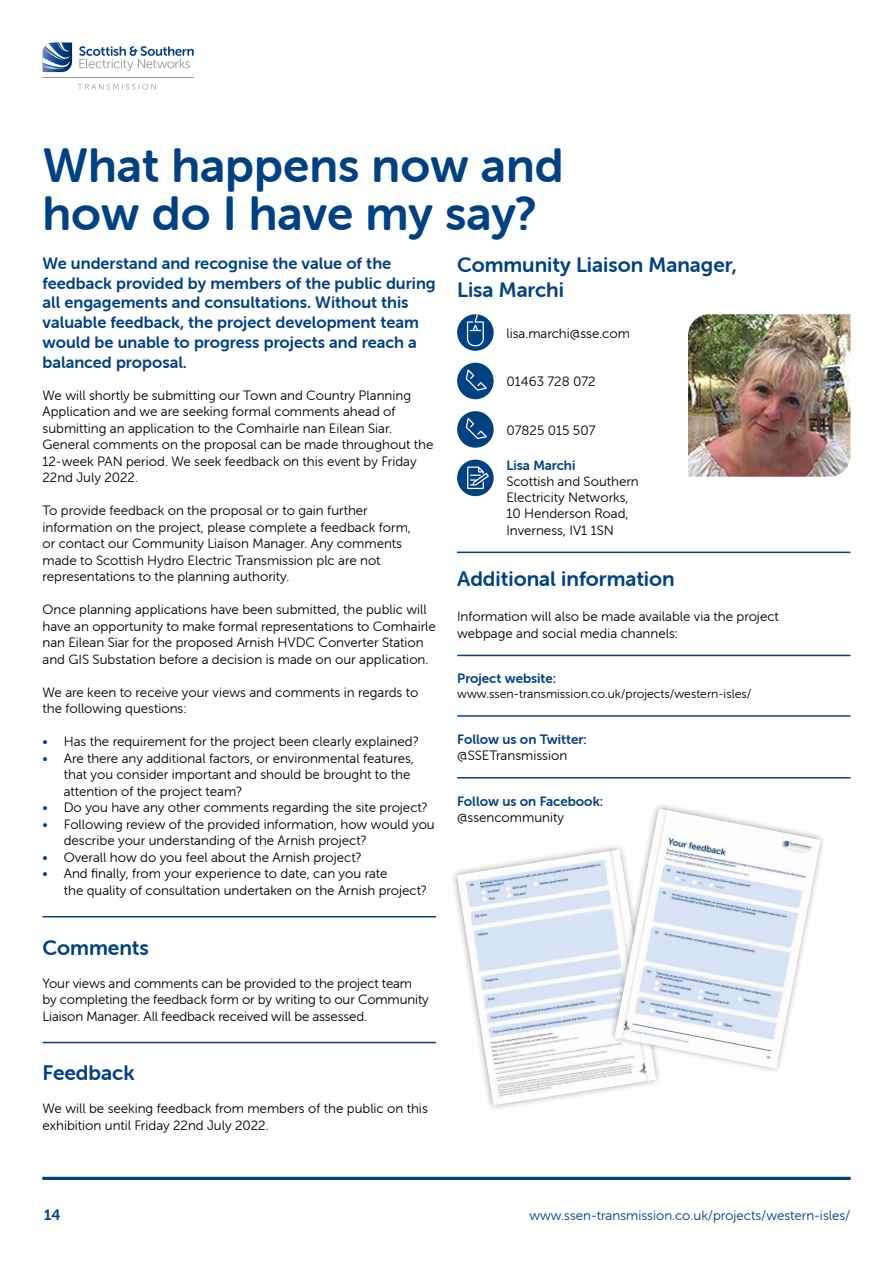
<style>
.page{position:relative;width:893px;height:1263px;background:#fff}
.page>*{position:absolute;margin:0;border:0;box-sizing:border-box;transform-origin:0 0}
.t1{font:48px/48px "Museo Sans Rounded 700";color:#004182}
.t2{font:21px "Museo Sans Rounded 700";color:#004182}
.t3{font:20.85px/25px "Museo Sans Rounded 700";color:#004182}
.t4{font:16.5px/19.8px "Museo Sans Rounded 700";color:#004182}
.t5{font:15px "Museo Sans Rounded 700";color:#004182}
.t6{font:13.5px/16.5px "Museo Sans Rounded 300";color:#000}
.t7{font:13.5px "Museo Sans Rounded 700";color:#004182}
.t8{font:13.5px "Museo Sans Rounded 300";color:#004182}
.t9{font:12.3px "Museo Sans Rounded 300";color:#000}
.s1{color:#004182}
</style>
<div class="page">
<hr style="left:43px;top:1177px;width:807px;height:3px;background:#004182">
<svg style="left:43px;top:43px;width:29px;height:29px"></svg>
<svg style="left:79px;top:46px;width:115px;height:25px"></svg>
<hr style="left:43px;top:78px;width:151px;height:1px;background:#94969a">
<svg style="left:78px;top:84px;width:78px;height:6px"></svg>
<hr style="left:457px;top:552px;width:393px;height:1px;background:#004182">
<hr style="left:457px;top:655px;width:393px;height:1px;background:#004182">
<hr style="left:457px;top:715px;width:393px;height:2px;background:#004182">
<hr style="left:457px;top:777px;width:393px;height:1px;background:#004182">
<hr style="left:43px;top:916px;width:393px;height:1px;background:#004182">
<hr style="left:43px;top:1042px;width:393px;height:1px;background:#004182">
<div style="left:457px;top:314px;width:37px;height:37px;background:#004182;border-radius:50%"></div>
<svg style="left:467px;top:314px;width:17px;height:32px"></svg>
<div style="left:457px;top:363px;width:37px;height:36px;background:#004182;border-radius:50%"></div>
<svg style="left:466px;top:369px;width:21px;height:22px"></svg>
<div style="left:457px;top:460px;width:37px;height:36px;background:#004182;border-radius:50%"></div>
<svg style="left:467px;top:467px;width:22px;height:22px"></svg>
<img style="left:688px;top:314px;width:162px;height:163px">
<div style="left:457px;top:411px;width:37px;height:37px;background:#004182;border-radius:50%"></div>
<svg style="left:466px;top:418px;width:21px;height:21px"></svg>
<img style="left:457px;top:849px;width:199px;height:256px">
<svg style="left:605px;top:805px;width:218px;height:272px"></svg>
<img style="left:615px;top:809px;width:206px;height:259px">
<h1 class="t1" style="left:43px;top:142px;width:523px">What happens now and how do I have my say?</h1>
<p class="t4" style="left:43px;top:253px;width:395px">We understand and recognise the value of the feedback provided by members of the public during all engagements and consultations. Without this valuable feedback, the project development team would be unable to progress projects and reach a balanced proposal.</p>
<p class="t6" style="left:43px;top:387px;width:392px">We will shortly be submitting our Town and Country Planning Application and we are seeking formal comments ahead of submitting an application to the Comhairle nan Eilean Siar.<br>General comments on the proposal can be made throughout the 12-week PAN period. We seek feedback on this event by Friday 22nd July 2022.</p>
<p class="t6" style="left:43px;top:502px;width:370px">To provide feedback on the proposal or to gain further information on the project, please complete a feedback form, or contact our Community Liaison Manager. Any comments made to Scottish Hydro Electric Transmission plc are not representations to the planning authority.</p>
<p class="t6" style="left:43px;top:601px;width:395px">Once planning applications have been submitted, the public will have an opportunity to make formal representations to Comhairle nan Eilean Siar for the proposed Arnish HVDC Converter Station and GIS Substation before a decision is made on our application.</p>
<p class="t6" style="left:43px;top:684px;width:377px">We are keen to receive your views and comments in regards to the following questions:</p>
<p class="t6" style="left:43px;top:733px;width:378px"><span class="s1">•</span> Has the requirement for the project been clearly explained?</p>
<p class="t6" style="left:64px;top:750px;width:352px;text-indent:-21px"><span class="s1">•</span> Are there any additional factors, or environmental features, that you consider important and should be brought to the attention of the project team?</p>
<p class="t6" style="left:43px;top:799px;width:387px"><span class="s1">•</span> Do you have any other comments regarding the site project?</p>
<p class="t6" style="left:64px;top:816px;width:373px;text-indent:-21px"><span class="s1">•</span> Following review of the provided information, how would you describe your understanding of the Arnish project?</p>
<p class="t6" style="left:43px;top:849px;width:320px"><span class="s1">•</span> Overall how do you feel about the Arnish project?</p>
<p class="t6" style="left:64px;top:865px;width:365px;text-indent:-21px"><span class="s1">•</span> And finally, from your experience to date, can you rate<br>the quality of consultation undertaken on the Arnish project?</p>
<h2 class="t2" style="left:43px;top:935px;width:108px">Comments</h2>
<p class="t6" style="left:43px;top:975px;width:388px">Your views and comments can be provided to the project team by completing the feedback form or by writing to our Community<br>Liaison Manager. All feedback received will be assessed.</p>
<h2 class="t2" style="left:43px;top:1061px;width:94px">Feedback</h2>
<p class="t6" style="left:43px;top:1100px;width:387px">We will be seeking feedback from members of the public on this exhibition until Friday 22nd July 2022.</p>
<h3 class="t3" style="left:457px;top:252px;width:281px">Community Liaison Manager,<br>Lisa Marchi</h3>
<p class="t6" style="left:506px;top:325px;width:125px">lisa.marchi@sse.com</p>
<p class="t6" style="left:506px;top:373px;width:91px">01463 728 072</p>
<p class="t6" style="left:506px;top:422px;width:91px">07825 015 507</p>
<p class="t7" style="left:506px;top:458px;width:70px">Lisa Marchi</p>
<p class="t6" style="left:506px;top:473px;width:134px">Scottish and Southern<br>Electricity Networks,<br>10 Henderson Road,<br>Inverness, IV1 1SN</p>
<h3 class="t3" style="left:457px;top:566px;width:219px">Additional information</h3>
<p class="t6" style="left:457px;top:609px;width:323px">Information will also be made available via the project webpage and social media channels:</p>
<p class="t7" style="left:457px;top:671px;width:100px">Project website:</p>
<p class="t9" style="left:457px;top:687px;width:296px">www.ssen-transmission.co.uk/projects/western-isles/</p>
<p class="t7" style="left:457px;top:732px;width:131px">Follow us on Twitter:</p>
<p class="t6" style="left:457px;top:747px;width:111px">@SSETransmission</p>
<p class="t7" style="left:457px;top:793px;width:148px">Follow us on Facebook:</p>
<p class="t6" style="left:457px;top:809px;width:108px">@ssencommunity</p>
<p class="t5" style="left:44px;top:1207px;width:18px">14</p>
<p class="t8" style="left:529px;top:1208px;width:323px">www.ssen-transmission.co.uk/projects/western-isles/</p>
</div>
